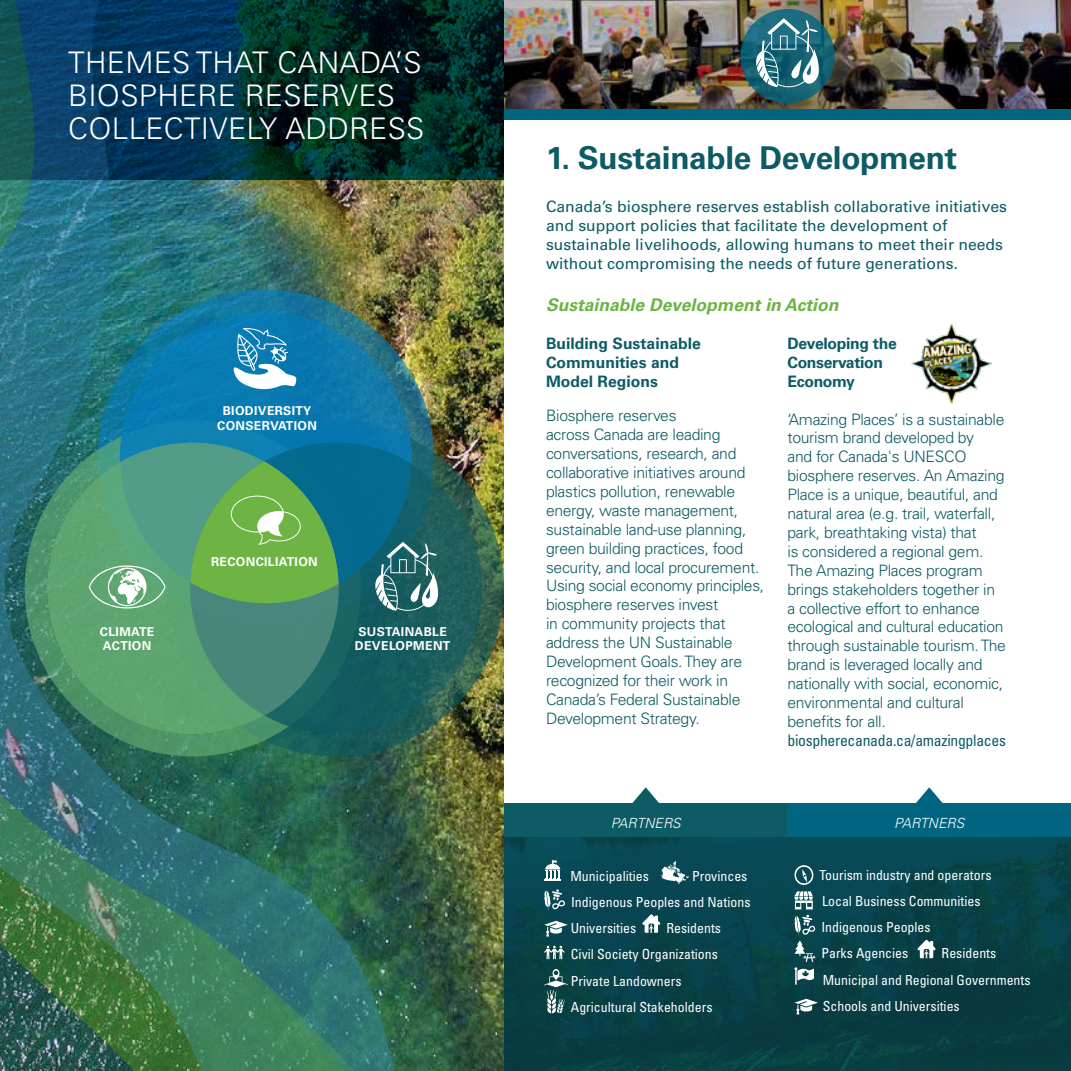
<style>
.page{position:relative;width:1071px;height:1071px;background:#fff}
.page>*{position:absolute;margin:0;border:0;box-sizing:border-box;transform-origin:0 0}
.t1{font:700 31.5px "Univers LT Std";letter-spacing:-.01em;color:#0d5b64}
.t2{font:300 29.75px/33.2px "Univers LT Std";letter-spacing:.01em;color:#fff}
.t3{font:italic 700 17.5px "Univers LT Std";color:#6db444}
.t4{font:300 15.75px/18.9px "Univers LT Std";letter-spacing:-.02em;color:#0d5b64}
.t5{font:15.75px/18.9px "Univers LT Std";color:#0d5b64}
.t6{font:700 15.75px/18.9px "Univers LT Std";color:#0d5b64}
.t7{font:700 15.75px/18.9px "Univers LT Std";letter-spacing:-.02em;color:#0d5b64}
.t8{font:condensed 15.75px "Univers LT Std";letter-spacing:-.02em;color:#0d5b64}
.t9{font:italic 300 14px "Univers LT Std";color:#fff}
.t10{font:condensed 13.83px/26.2px "Univers LT Std";color:#fff}
.t11{font:700 12.25px/14.7px "Univers LT Std";letter-spacing:.03em;color:#fff}
</style>
<div class="page">
<div style="left:504px;top:837px;width:567px;height:234px;background:linear-gradient(to bottom,#084954,#083a3e)"></div>
<img style="left:471px;top:180px;width:33px;height:891px">
<img style="left:504px;top:0;width:567px;height:109px">
<svg style="left:471px;top:0;width:33px;height:180px;background:#002221"></svg>
<div style="left:168px;top:420px;width:336px;height:336px;border:22px solid #0d5b64;border-radius:50%"></div>
<img style="left:911px;top:324px;width:80px;height:80px">
<div style="left:504px;top:109px;width:567px;height:10px;background:#006580"></div>
<svg style="left:740px;top:9px;width:95px;height:94px;background:#166273"></svg>
<svg style="left:544px;top:860px;width:17px;height:21px"></svg>
<svg style="left:661px;top:861px;width:28px;height:23px"></svg>
<svg style="left:544px;top:889px;width:21px;height:23px"></svg>
<svg style="left:544px;top:921px;width:24px;height:16px"></svg>
<svg style="left:642px;top:914px;width:18px;height:19px"></svg>
<svg style="left:544px;top:946px;width:21px;height:13px"></svg>
<svg style="left:544px;top:969px;width:24px;height:45px"></svg>
<svg style="left:794px;top:865px;width:20px;height:20px"></svg>
<svg style="left:794px;top:891px;width:19px;height:18px"></svg>
<svg style="left:918px;top:940px;width:17px;height:19px"></svg>
<svg style="left:794px;top:915px;width:22px;height:70px"></svg>
<svg style="left:794px;top:999px;width:24px;height:15px"></svg>
<img style="left:445px;top:0;width:26px;height:1071px">
<img style="left:0;top:0;width:445px;height:1071px">
<div style="left:504px;top:804px;width:284px;height:33px;background:#0d5b64"></div>
<svg style="left:632px;top:787px;width:28px;height:17px"></svg>
<div style="left:788px;top:804px;width:283px;height:33px;background:#006580"></div>
<svg style="left:915px;top:787px;width:28px;height:17px"></svg>
<svg style="left:755px;top:18px;width:64px;height:69px"></svg>
<svg style="left:232px;top:327px;width:64px;height:63px"></svg>
<svg style="left:89px;top:443px;width:349px;height:168px;background:#489477"></svg>
<h2 class="t2" style="left:68px;top:45px;width:358px">THEMES THAT CANADA’S<br>BIOSPHERE RESERVES<br>COLLECTIVELY ADDRESS</h2>
<p class="t11" style="left:217px;top:403px;width:101px;text-align:center">BIODIVERSITY<br>CONSERVATION</p>
<p class="t11" style="left:100px;top:624px;width:56px">CLIMATE<br>ACTION</p>
<p class="t11" style="left:211px;top:555px;width:108px">RECONCILIATION</p>
<p class="t11" style="left:355px;top:624px;width:97px">SUSTAINABLE<br>DEVELOPMENT</p>
<h1 class="t1" style="left:546px;top:140px;width:413px">1. Sustainable Development</h1>
<p class="t5" style="left:546px;top:197px;width:463px">Canada’s biosphere reserves establish collaborative initiatives and support policies that facilitate the development of sustainable livelihoods, allowing humans to meet their needs without compromising the needs of future generations.</p>
<p class="t3" style="left:546px;top:294px;width:294px">Sustainable Development in Action</p>
<p class="t6" style="left:546px;top:334px;width:156px">Building Sustainable<br>Communities and<br>Model Regions</p>
<p class="t4" style="left:546px;top:406px;width:220px">Biosphere reserves<br>across Canada are leading conversations, research, and collaborative initiatives around plastics pollution, renewable energy, waste management, sustainable land-use planning, green building practices, food security, and local procurement.<br>Using social economy principles, biosphere reserves invest<br>in community projects that address the UN Sustainable<br>Development Goals. They are recognized for their work in<br>Canada’s Federal Sustainable<br>Development Strategy.</p>
<p class="t7" style="left:787px;top:334px;width:111px">Developing the<br>Conservation<br>Economy</p>
<p class="t4" style="left:787px;top:410px;width:220px">‘Amazing Places’ is a sustainable tourism brand developed by<br>and for Canada's UNESCO biosphere reserves. An Amazing<br>Place is a unique, beautiful, and natural area (e.g. trail, waterfall, park, breathtaking vista) that<br>is considered a regional gem.<br>The Amazing Places program brings stakeholders together in a collective effort to enhance ecological and cultural education through sustainable tourism. The brand is leveraged locally and nationally with social, economic, environmental and cultural benefits for all.</p>
<p class="t8" style="left:787px;top:730px;width:220px">biospherecanada.ca/amazingplaces</p>
<p class="t9" style="left:611px;top:814px;width:71px">PARTNERS</p>
<p class="t9" style="left:894px;top:814px;width:71px">PARTNERS</p>
<p class="t10" style="left:570px;top:862px;width:80px">Municipalities</p>
<p class="t10" style="left:571px;top:862px;width:181px;text-indent:121px">Provinces<br>Indigenous Peoples and Nations<br>Universities</p>
<p class="t10" style="left:571px;top:915px;width:152px;text-indent:96px">Residents<br>Civil Society Organizations<br>Private Landowners<br>Agricultural Stakeholders</p>
<p class="t10" style="left:820px;top:861px;width:173px">Tourism industry and operators<br>Local Business Communities<br>Indigenous Peoples<br>Parks Agencies</p>
<p class="t10" style="left:823px;top:940px;width:209px;text-indent:119px">Residents<br>Municipal and Regional Governments<br>Schools and Universities</p>
</div>
